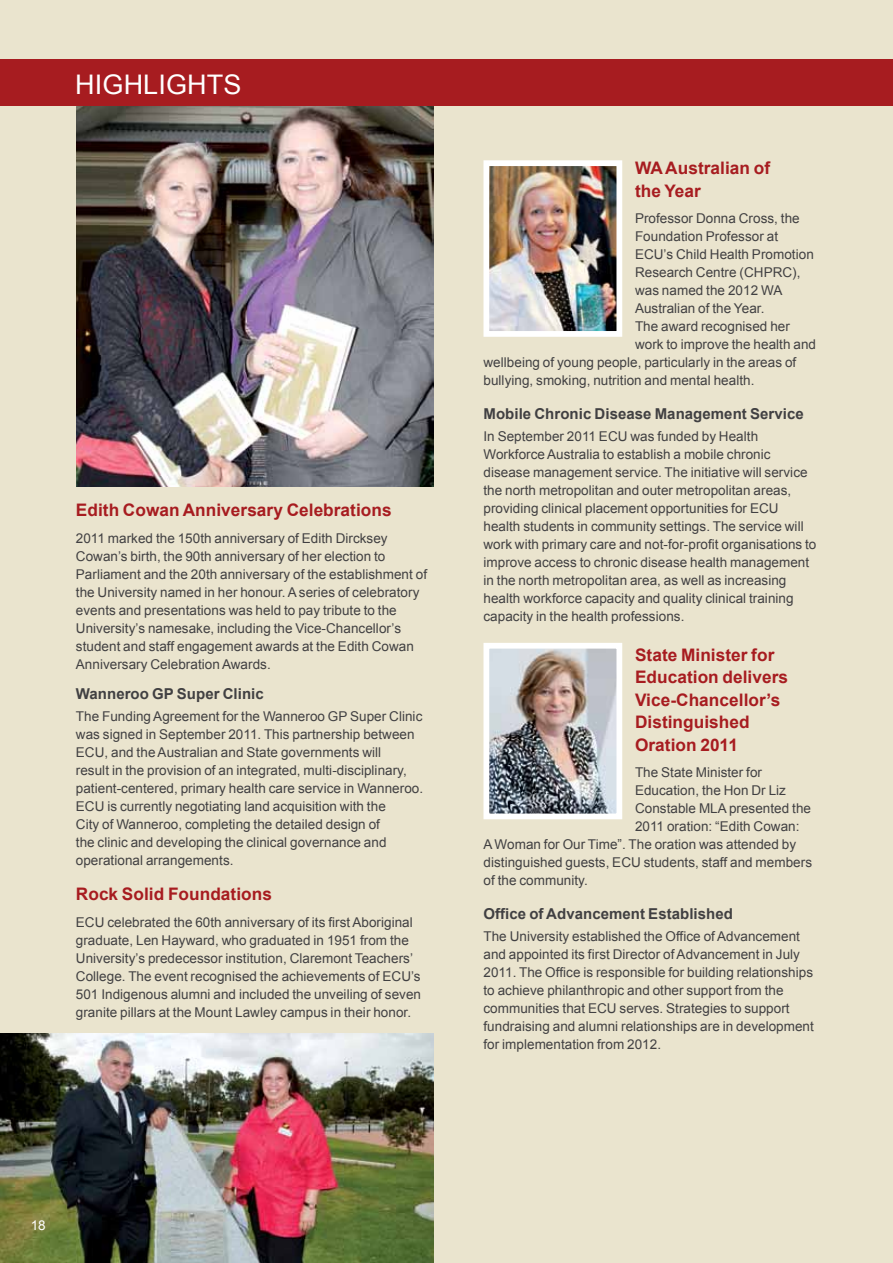
<style>
.page{position:relative;width:893px;height:1263px;background:#eae4ce}
.page>*{position:absolute;margin:0;border:0;box-sizing:border-box;transform-origin:0 0}
.t1{font:27px "Arial";color:#fff}
.t2{font:700 17.25px/22.5px "Arial";letter-spacing:.005em;color:#a71c20}
.t3{font:700 15px "Arial";letter-spacing:.005em;color:#414042}
.t4{font:13.5px/18px "Arial";letter-spacing:.005em;color:#414042}
.t5{font:13.5px "Arial";color:#fff}
</style>
<div class="page">
<img style="left:0;top:1033px;width:434px;height:230px">
<div style="left:0;top:60px;width:893px;height:46px;background:#a71c20"></div>
<img style="left:77px;top:106px;width:357px;height:381px">
<img style="left:490px;top:167px;width:125px;height:163px">
<div style="left:483px;top:160px;width:139px;height:177px;border:6px solid #fff"></div>
<img style="left:490px;top:650px;width:125px;height:162px">
<div style="left:483px;top:643px;width:139px;height:176px;border:6px solid #fff"></div>
<h1 class="t1" style="left:75px;top:66px;width:37px">Highlights</h1>
<p class="t2" style="left:76px;top:500px;width:317px">Edith Cowan Anniversary Celebrations</p>
<p class="t4" style="left:76px;top:529px;width:353px">2011 marked the 150th anniversary of Edith Dircksey Cowan’s birth, the 90th anniversary of her election to Parliament and the 20th anniversary of the establishment of the University named in her honour. A series of celebratory events and presentations was held to pay tribute to the University’s namesake, including the Vice-Chancellor’s student and staff engagement awards at the Edith Cowan Anniversary Celebration Awards.</p>
<p class="t3" style="left:76px;top:683px;width:189px">Wanneroo GP Super Clinic</p>
<p class="t4" style="left:76px;top:707px;width:349px">The Funding Agreement for the Wanneroo GP Super Clinic was signed in September 2011. This partnership between ECU, and the Australian and State governments will<br>result in the provision of an integrated, multi-disciplinary, patient-centered, primary health care service in Wanneroo.<br>ECU is currently negotiating land acquisition with the<br>City of Wanneroo, completing the detailed design of<br>the clinic and developing the clinical governance and operational arrangements.</p>
<p class="t2" style="left:76px;top:883px;width:198px">Rock Solid Foundations</p>
<p class="t4" style="left:76px;top:913px;width:347px">ECU celebrated the 60th anniversary of its first Aboriginal graduate, Len Hayward, who graduated in 1951 from the University’s predecessor institution, Claremont Teachers’ College. The event recognised the achievements of ECU’s 501 Indigenous alumni and included the unveiling of seven granite pillars at the Mount Lawley campus in their honor.</p>
<p class="t2" style="left:635px;top:157px;width:137px">WA Australian of the Year</p>
<p class="t4" style="left:635px;top:210px;width:166px">Professor Donna Cross, the</p>
<p class="t4" style="left:635px;top:228px;width:145px">Foundation Professor at</p>
<p class="t4" style="left:635px;top:246px;width:180px">ECU’s Child Health Promotion</p>
<p class="t4" style="left:635px;top:264px;width:167px">Research Centre (CHPRC),</p>
<p class="t4" style="left:635px;top:282px;width:149px">was named the 2012 WA</p>
<p class="t4" style="left:635px;top:300px;width:131px">Australian of the Year.</p>
<p class="t4" style="left:635px;top:318px;width:156px">The award recognised her</p>
<p class="t4" style="left:635px;top:336px;width:183px">work to improve the health and</p>
<p class="t4" style="left:483px;top:354px;width:314px">wellbeing of young people, particularly in the areas of</p>
<p class="t4" style="left:483px;top:372px;width:273px">bullying, smoking, nutrition and mental health.</p>
<p class="t3" style="left:483px;top:404px;width:322px">Mobile Chronic Disease Management Service</p>
<p class="t4" style="left:483px;top:428px;width:334px">In September 2011 ECU was funded by Health Workforce Australia to establish a mobile chronic disease management service. The initiative will service the north metropolitan and outer metropolitan areas, providing clinical placement opportunities for ECU health students in community settings. The service will work with primary care and not-for-profit organisations to improve access to chronic disease health management in the north metropolitan area, as well as increasing health workforce capacity and quality clinical training capacity in the health professions.</p>
<p class="t2" style="left:635px;top:644px;width:155px">State Minister for<br>Education delivers<br>Vice-Chancellor’s<br>Distinguished<br>Oration 2011</p>
<p class="t4" style="left:635px;top:764px;width:129px">The State Minister for</p>
<p class="t4" style="left:635px;top:782px;width:153px">Education, the Hon Dr Liz</p>
<p class="t4" style="left:635px;top:800px;width:178px">Constable MLA presented the</p>
<p class="t4" style="left:635px;top:818px;width:166px">2011 oration: “Edith Cowan:</p>
<p class="t4" style="left:483px;top:836px;width:314px">A Woman for Our Time”. The oration was attended by</p>
<p class="t4" style="left:483px;top:854px;width:330px">distinguished guests, ECU students, staff and members</p>
<p class="t4" style="left:483px;top:872px;width:106px">of the community.</p>
<p class="t3" style="left:483px;top:904px;width:251px">Office of Advancement Established</p>
<p class="t4" style="left:483px;top:928px;width:332px">The University established the Office of Advancement and appointed its first Director of Advancement in July 2011. The Office is responsible for building relationships to achieve philanthropic and other support from the communities that ECU serves. Strategies to support fundraising and alumni relationships are in development for implementation from 2012.</p>
<p class="t5" style="left:31px;top:1217px;width:17px">18</p>
</div>
